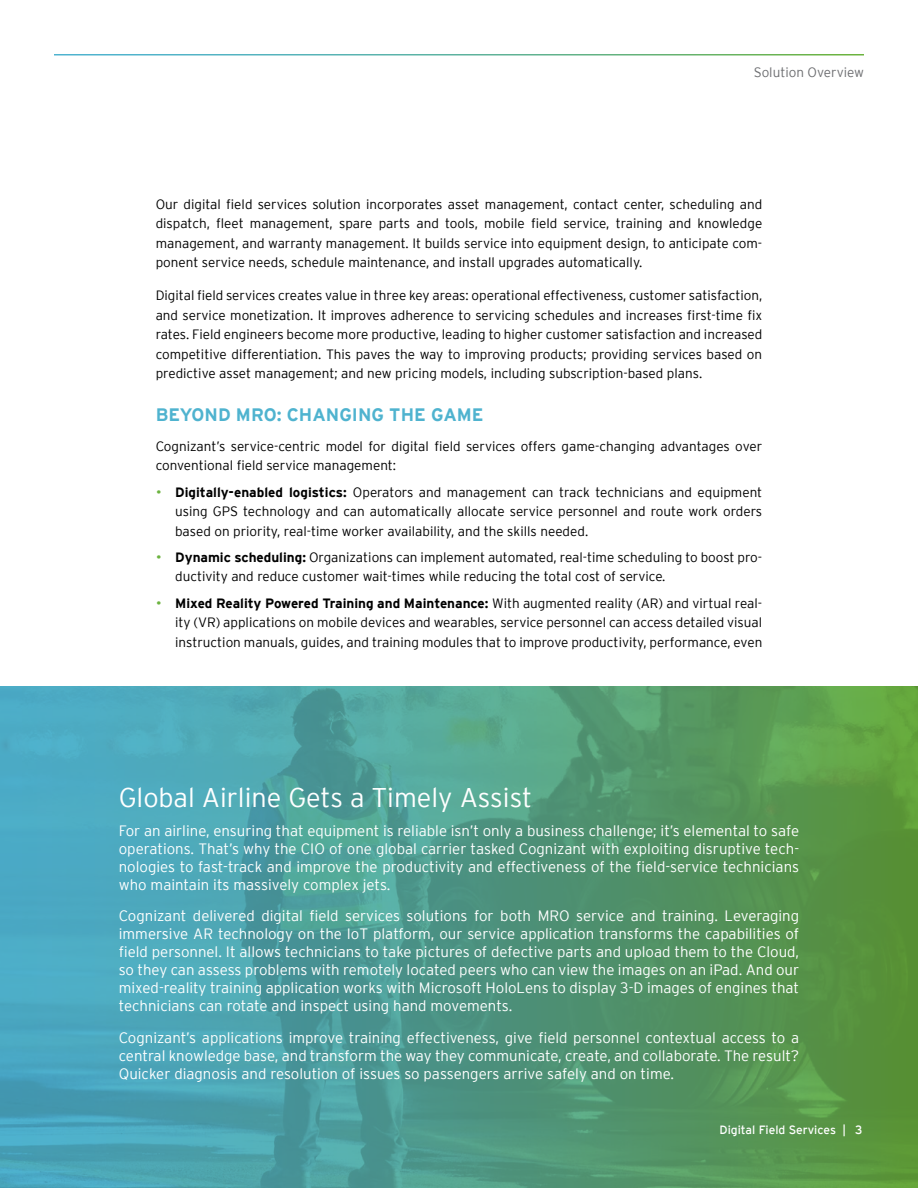
<style>
.page{position:relative;width:918px;height:1188px;background:#fff}
.page>*{position:absolute;margin:0;border:0;box-sizing:border-box;transform-origin:0 0}
.Lead-In_Subhead_15_1{font:300 27px "Interstate";color:#fff}
.Subhead_1_12_12_Blue{font:700 18px "Interstate";color:#4fb3cf}
.Body_9_13{font:300 15px/18px "Interstate";color:#fff;text-align:justify}
.Body_9_13-2{font:300 13.5px/19.5px "Interstate";color:#000;text-align:justify}
.Header_right_9_11{font:300 13.5px "Interstate";color:#6d6e71}
.Footer_right_8_10{font:12px "Interstate";color:#fff}
.Page_Number_8_10_bla{font:12px "Interstate";color:#fff}
.s1{font-size:16.5px;color:#6cb33f}
.s2{font-weight:700}
</style>
<div class="page">
<img style="left:0;top:687px;width:918px;height:501px">
<p class="Header_right_9_11" style="left:754px;top:65px;width:112px">Solution Overview</p>
<p class="Body_9_13-2" style="left:156px;top:194px;width:608px">Our digital field services solution incorporates asset management, contact center, scheduling and dispatch, fleet management, spare parts and tools, mobile field service, training and knowledge management, and warranty management. It builds service into equipment design, to anticipate com&shy;ponent service needs, schedule maintenance, and install upgrades automatically.</p>
<p class="Body_9_13-2" style="left:156px;top:286px;width:608px">Digital field services creates value in three key areas: operational effectiveness, customer satisfaction, and service monetization. It improves adherence to servicing schedules and increases first-time fix rates. Field engineers become more productive, leading to higher customer satisfaction and increased competitive differentiation. This paves the way to improving products; providing services based on predictive asset management; and new pricing models, including subscription-based plans.</p>
<p class="Subhead_1_12_12_Blue" style="left:156px;top:404px;width:329px">BEYOND MRO: CHANGING THE GAME</p>
<p class="Body_9_13-2" style="left:156px;top:436px;width:608px">Cognizant’s service-centric model for digital field services offers game-changing advantages over conventional field service management:</p>
<p class="Body_9_13-2" style="left:175px;top:482px;width:589px;text-indent:-20px"><span class="s1">•</span> <span class="s2">Digitally-enabled logistics:</span> Operators and management can track technicians and equipment using GPS technology and can automatically allocate service personnel and route work orders based on priority, real-time worker availability, and the skills needed.</p>
<p class="Body_9_13-2" style="left:175px;top:547px;width:589px;text-indent:-20px"><span class="s1">•</span> <span class="s2">Dynamic scheduling:</span> Organizations can implement automated, real-time scheduling to boost pro&shy;ductivity and reduce customer wait-times while reducing the total cost of service.</p>
<p class="Body_9_13-2" style="left:175px;top:593px;width:589px;text-indent:-20px"><span class="s1">•</span> <span class="s2">Mixed Reality Powered Training and Maintenance:</span> With augmented reality (AR) and virtual real&shy;ity (VR) applications on mobile devices and wearables, service personnel can access detailed visual instruction manuals, guides, and training modules that to improve productivity, performance, even</p>
<p class="Lead-In_Subhead_15_1" style="left:119px;top:782px;width:415px">Global Airline Gets a Timely Assist</p>
<p class="Body_9_13" style="left:119px;top:821px;width:682px">For an airline, ensuring that equipment is reliable isn’t only a business challenge; it’s elemental to safe operations. That’s why the CIO of one global carrier tasked Cognizant with exploiting disruptive tech&shy;nologies to fast-track and improve the productivity and effectiveness of the field-service technicians who maintain its massively complex jets.</p>
<p class="Body_9_13" style="left:119px;top:907px;width:682px">Cognizant delivered digital field services solutions for both MRO service and training. Leveraging immersive AR technology on the IoT platform, our service application transforms the capabilities of field personnel. It allows technicians to take pictures of defective parts and upload them to the Cloud, so they can assess problems with remotely located peers who can view the images on an iPad. And our mixed-reality training application works with Microsoft HoloLens to display 3-D images of engines that technicians can rotate and inspect using hand movements.</p>
<p class="Body_9_13" style="left:119px;top:1028px;width:682px">Cognizant’s applications improve training effectiveness, give field personnel contextual access to a central knowledge base, and transform the way they communicate, create, and collaborate. The result?<br>Quicker diagnosis and resolution of issues so passengers arrive safely and on time.</p>
<p class="Footer_right_8_10" style="left:720px;top:1123px;width:128px">Digital Field Services |</p>
<p class="Page_Number_8_10_bla" style="left:855px;top:1123px;width:9px">3</p>
</div>
